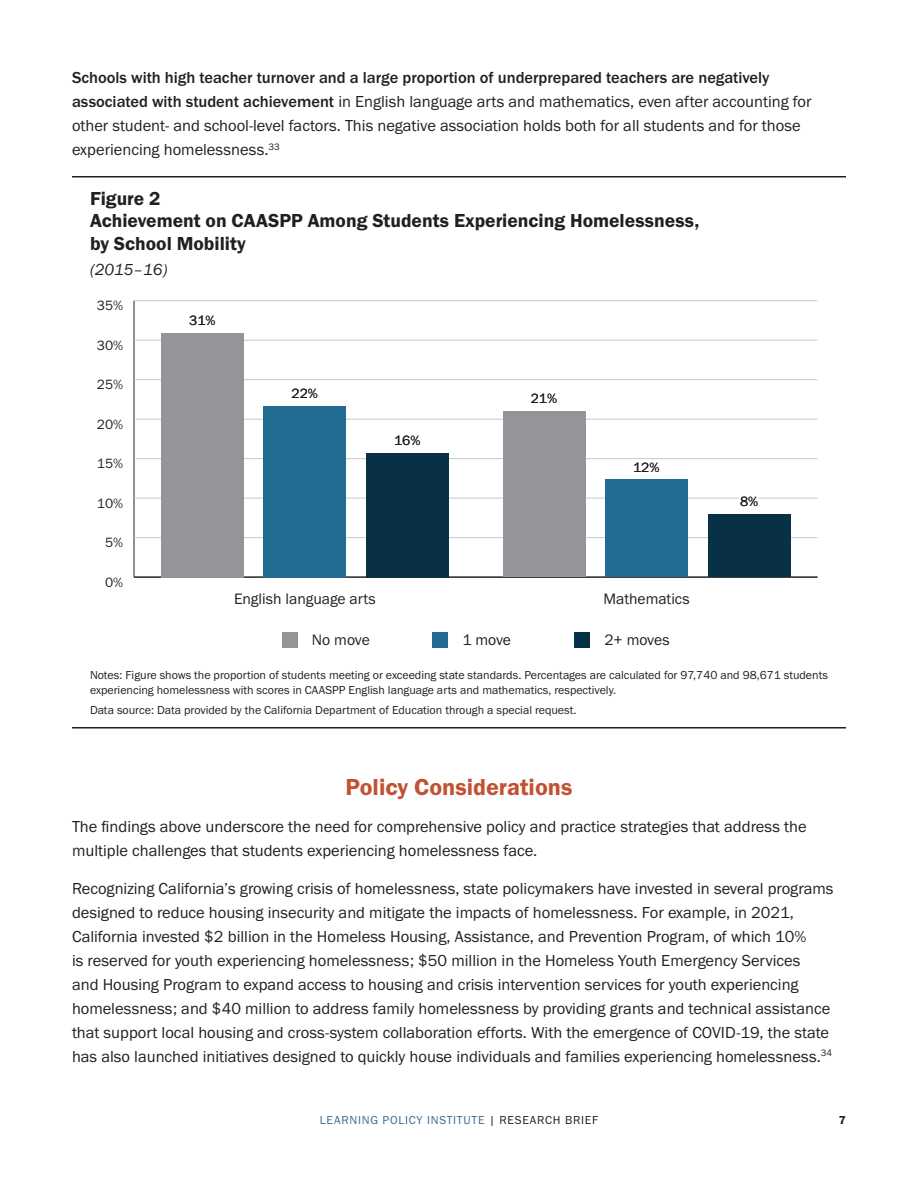
<style>
.page{position:relative;width:918px;height:1188px;background:#fff}
.page>*{position:absolute;margin:0;border:0;box-sizing:border-box;transform-origin:0 0}
.t1{font:24px "Franklin Gothic URW Dem";color:#c25131}
.t2{font:19.5px/22.5px "Franklin Gothic URW Dem";color:#231f20}
.t3{font:16.5px/24px "Franklin Gothic URW Boo";color:#231f20}
.t4{font:500 16.5px "Franklin Gothic URW";color:#231f20}
.t5{font:16.5px "Franklin Gothic URW Boo Ita";color:#231f20}
.t6{font:15.6px "Franklin Gothic URW Boo";color:#231f20}
.t7{font:13.95px/17.4px "Franklin Gothic URW Boo";letter-spacing:.01em;color:#231f20}
.t8{font:12px/15px "Franklin Gothic URW Boo";color:#231f20}
.t9{font:12px "Franklin Gothic URW Boo";letter-spacing:.06em;color:#3e6a91}
.t10{font:12px "Franklin Gothic URW Dem";color:#231f20}
.s1{font-family:"Franklin Gothic URW";font-weight:500}
.s2{color:#231f20}
</style>
<div class="page">
<hr style="left:72px;top:176px;width:774px;height:2px;background:#231f20">
<hr style="left:72px;top:727px;width:774px;height:2px;background:#231f20">
<hr style="left:134px;top:301px;width:1px;height:276px;background:#231f20">
<hr style="left:134px;top:577px;width:684px;height:1px;background:#231f20">
<hr style="left:134px;top:537px;width:684px;height:1px;background:#c7c8ca">
<hr style="left:134px;top:498px;width:684px;height:1px;background:#c7c8ca">
<hr style="left:134px;top:458px;width:684px;height:1px;background:#c7c8ca">
<hr style="left:134px;top:419px;width:684px;height:1px;background:#c7c8ca">
<hr style="left:134px;top:379px;width:684px;height:1px;background:#c7c8ca">
<hr style="left:134px;top:340px;width:684px;height:1px;background:#c7c8ca">
<hr style="left:134px;top:300px;width:684px;height:1px;background:#c7c8ca">
<div style="left:366px;top:453px;width:82px;height:124px;background:#083147"></div>
<div style="left:708px;top:514px;width:82px;height:63px;background:#083147"></div>
<div style="left:264px;top:406px;width:82px;height:171px;background:#226c94"></div>
<div style="left:606px;top:480px;width:82px;height:97px;background:#226c94"></div>
<div style="left:161px;top:333px;width:82px;height:244px;background:#939598"></div>
<div style="left:503px;top:411px;width:82px;height:166px;background:#939598"></div>
<div style="left:433px;top:632px;width:15px;height:16px;background:#226c94"></div>
<div style="left:574px;top:632px;width:15px;height:16px;background:#083147"></div>
<div style="left:282px;top:632px;width:16px;height:16px;background:#939598"></div>
<svg style="left:732px;top:497px;width:34px;height:2px"></svg>
<p class="t4" style="left:72px;top:67px;width:699px">Schools with high teacher turnover and a large proportion of underprepared teachers are negatively</p>
<p class="t3" style="left:72px;top:89px;width:741px"><span class="s1">associated with student achievement</span> in English language arts and mathematics, even after accounting for other student- and school-level factors. This negative association holds both for all students and for those experiencing homelessness.<sup>33</sup></p>
<p class="t2" style="left:90px;top:186px;width:611px">Figure 2<br>Achievement on CAASPP Among Students Experiencing Homelessness, by School Mobility</p>
<p class="t5" style="left:90px;top:259px;width:79px">(2015–16)</p>
<p class="t7" style="left:97px;top:297px;width:28px">35%</p>
<p class="t7" style="left:97px;top:336px;width:28px">30%</p>
<p class="t7" style="left:97px;top:376px;width:28px">25%</p>
<p class="t7" style="left:97px;top:415px;width:28px">20%</p>
<p class="t7" style="left:97px;top:455px;width:28px">15%</p>
<p class="t7" style="left:97px;top:494px;width:28px">10%</p>
<p class="t7" style="left:105px;top:534px;width:20px">5%</p>
<p class="t7" style="left:105px;top:573px;width:20px">0%</p>
<p class="t7" style="left:189px;top:311px;width:28px">31%</p>
<p class="t7" style="left:292px;top:384px;width:28px">22%</p>
<p class="t7" style="left:394px;top:431px;width:28px">16%</p>
<p class="t7" style="left:531px;top:390px;width:28px">21%</p>
<p class="t7" style="left:633px;top:458px;width:28px">12%</p>
<p class="t6" style="left:234px;top:589px;width:143px">English language arts</p>
<p class="t6" style="left:604px;top:589px;width:88px">Mathematics</p>
<p class="t6" style="left:312px;top:630px;width:59px">No move</p>
<p class="t6" style="left:462px;top:630px;width:50px">1 move</p>
<p class="t6" style="left:604px;top:630px;width:67px">2+ moves</p>
<p class="t7" style="left:740px;top:493px;width:20px">8%</p>
<p class="t8" style="left:90px;top:667px;width:740px">Notes: Figure shows the proportion of students meeting or exceeding state standards. Percentages are calculated for 97,740 and 98,671 students experiencing homelessness with scores in CAASPP English language arts and mathematics, respectively.</p>
<p class="t8" style="left:90px;top:702px;width:488px">Data source: Data provided by the California Department of Education through a special request.</p>
<p class="t7" style="left:88px;top:669px;width:701px">Note: Percentages are calculated for 97,740 and 98,671 students experiencing homelessness with scores in Smarter<br>Balanced English language arts and mathematics, respectively.<br>Data source: Data provided by the California Department of Education through a special request.</p>
<h1 class="t1" style="left:346px;top:772px;width:228px">Policy Considerations</h1>
<p class="t3" style="left:72px;top:814px;width:736px">The findings above underscore the need for comprehensive policy and practice strategies that address the multiple challenges that students experiencing homelessness face.</p>
<p class="t3" style="left:72px;top:876px;width:763px">Recognizing California’s growing crisis of homelessness, state policymakers have invested in several programs designed to reduce housing insecurity and mitigate the impacts of homelessness. For example, in 2021, California invested $2 billion in the Homeless Housing, Assistance, and Prevention Program, of which 10%<br>is reserved for youth experiencing homelessness; $50 million in the Homeless Youth Emergency Services<br>and Housing Program to expand access to housing and crisis intervention services for youth experiencing homelessness; and $40 million to address family homelessness by providing grants and technical assistance that support local housing and cross-system collaboration efforts. With the emergence of COVID-19, the state has also launched initiatives designed to quickly house individuals and families experiencing homelessness.<sup>34</sup></p>
<p class="t9" style="left:320px;top:1113px;width:280px">LEARNING POLICY INSTITUTE <span class="s2">| RESEARCH BRIEF</span></p>
<p class="t10" style="left:839px;top:1113px;width:9px">7</p>
</div>
